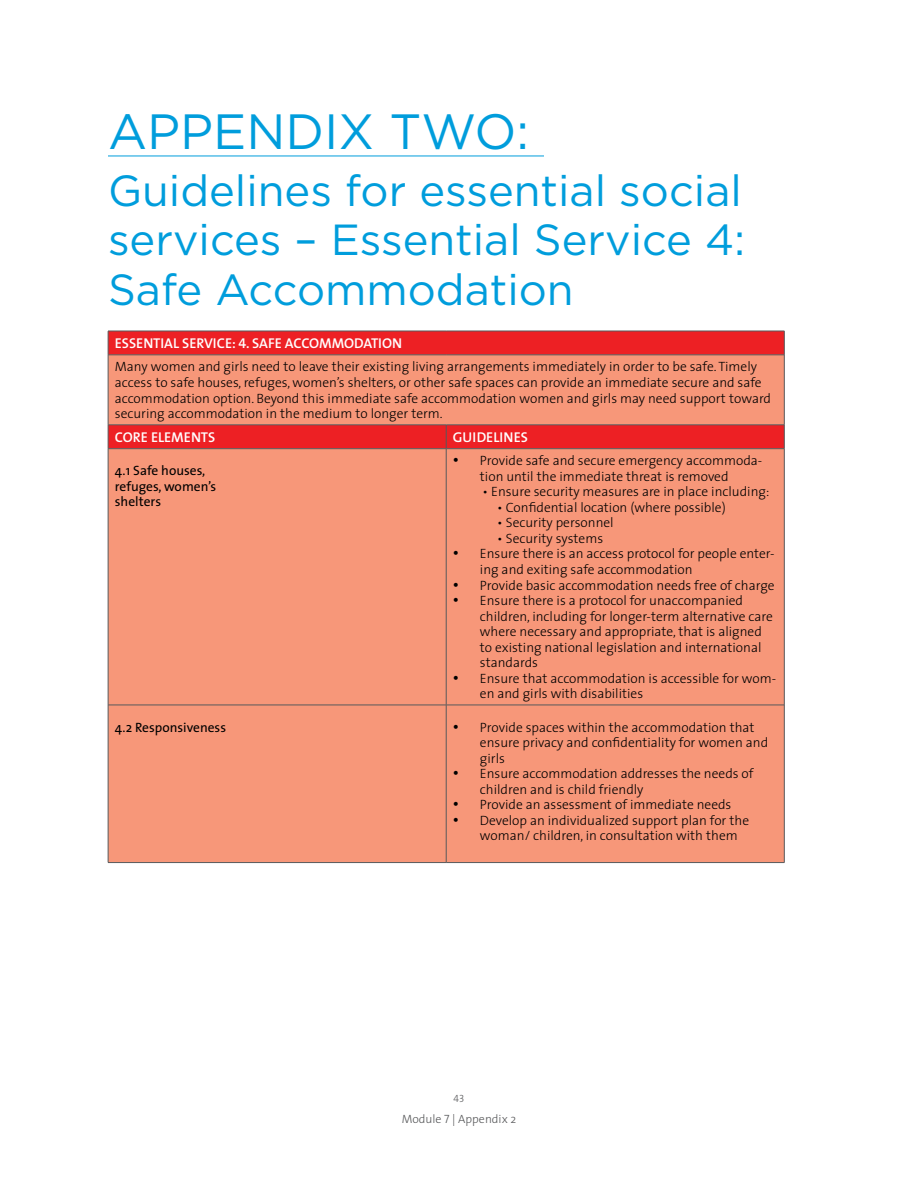
<style>
.page{position:relative;width:918px;height:1188px;background:#fff}
.page>*{position:absolute;margin:0;border:0;box-sizing:border-box;transform-origin:0 0}
.t1{font:49.5px "Gotham";color:#009ddc}
.t2{font:43.5px/49.5px "Gotham";color:#009ddc;text-align:justify}
.t3{font:14.25px "The Sans Semi Bold Caps";color:#fff}
.t4{font:600 14.25px "The Sans";color:#fff}
.t5{font:300 13.5px/15.5px "The Sans";color:#000}
.t6{font:13.5px/15.6px "The Sans";color:#000}
.t7{font:300 12px "The Sans";color:#58595b}
.t8{font:10.5px "The Sans Light Caps";color:#58595b}
.s1{font-family:"The Sans Light Caps";font-weight:400}
</style>
<div class="page">
<hr style="left:108px;top:155px;width:436px;height:1px;background:#009ddc">
<div style="left:109px;top:332px;width:675px;height:23px;background:#ed2024"></div>
<div style="left:109px;top:356px;width:675px;height:506px;background:#f79779"></div>
<hr style="left:108px;top:355px;width:338px;height:1px;background:#58595b">
<hr style="left:446px;top:355px;width:338px;height:1px;background:#58595b">
<hr style="left:108px;top:425px;width:338px;height:1px;background:#58595b">
<hr style="left:446px;top:425px;width:338px;height:1px;background:#58595b">
<svg style="left:446px;top:425px;width:1px;height:23px"></svg>
<hr style="left:108px;top:448px;width:338px;height:1px;background:#58595b">
<hr style="left:446px;top:448px;width:338px;height:1px;background:#58595b">
<hr style="left:446px;top:449px;width:1px;height:256px;background:#58595b">
<hr style="left:108px;top:705px;width:338px;height:1px;background:#58595b">
<hr style="left:446px;top:705px;width:338px;height:1px;background:#58595b">
<hr style="left:446px;top:705px;width:1px;height:157px;background:#58595b">
<hr style="left:108px;top:331px;width:338px;height:1px;background:#58595b">
<svg style="left:108px;top:331px;width:1px;height:24px"></svg>
<hr style="left:446px;top:331px;width:338px;height:1px;background:#58595b">
<svg style="left:784px;top:331px;width:1px;height:24px"></svg>
<hr style="left:108px;top:355px;width:1px;height:70px;background:#58595b">
<hr style="left:784px;top:355px;width:1px;height:70px;background:#58595b">
<svg style="left:108px;top:425px;width:1px;height:24px"></svg>
<svg style="left:784px;top:425px;width:1px;height:24px"></svg>
<hr style="left:108px;top:449px;width:1px;height:256px;background:#58595b">
<hr style="left:784px;top:449px;width:1px;height:256px;background:#58595b">
<hr style="left:108px;top:705px;width:1px;height:157px;background:#58595b">
<hr style="left:784px;top:705px;width:1px;height:157px;background:#58595b">
<hr style="left:108px;top:862px;width:338px;height:1px;background:#58595b">
<hr style="left:446px;top:862px;width:338px;height:1px;background:#58595b">
<h1 class="t1" style="left:108px;top:104px;width:423px">APPENDIX TWO:</h1>
<h2 class="t2" style="left:108px;top:165px;width:639px">Guidelines for essential social services – Essential Service 4:<br>Safe Accommodation</h2>
<p class="t3" style="left:115px;top:331px;width:289px">ESSENTIAL SERVICE: 4. SAFE ACCOMMODATION</p>
<p class="t5" style="left:115px;top:359px;width:658px">Many women and girls need to leave their existing living arrangements immediately in order to be safe. Timely access to safe houses, refuges, women’s shelters, or other safe spaces can provide an immediate secure and safe accommodation option. Beyond this immediate safe accommodation women and girls may need support toward securing accommodation in the medium to longer term.</p>
<p class="t4" style="left:115px;top:425px;width:102px">CORE ELEMENTS</p>
<p class="t4" style="left:453px;top:425px;width:77px">GUIDELINES</p>
<p class="t6" style="left:115px;top:463px;width:103px">4.1 Safe houses, refuges, women’s shelters</p>
<p class="t5" style="left:453px;top:453px;width:311px;text-align:center">• Provide safe and secure emergency accommoda&shy;tion until the immediate threat is removed</p>
<p class="t5" style="left:482px;top:484px;width:288px">• Ensure security measures are in place including:</p>
<p class="t5" style="left:497px;top:499px;width:230px">• Confidential location (where possible)</p>
<p class="t5" style="left:497px;top:515px;width:118px">• Security personnel</p>
<p class="t5" style="left:497px;top:530px;width:108px">• Security systems</p>
<p class="t5" style="left:480px;top:546px;width:296px;text-indent:-27px">• Ensure there is an access protocol for people enter&shy;ing and exiting safe accommodation</p>
<p class="t5" style="left:453px;top:577px;width:323px">• Provide basic accommodation needs free of charge</p>
<p class="t5" style="left:480px;top:592px;width:294px;text-indent:-27px">• Ensure there is a protocol for unaccompanied children, including for longer-term alternative care where necessary and appropriate, that is aligned to existing national legislation and international standards</p>
<p class="t5" style="left:480px;top:670px;width:298px;text-indent:-27px">• Ensure that accommodation is accessible for wom&shy;en and girls with disabilities</p>
<p class="t6" style="left:115px;top:719px;width:113px">4.2 Responsiveness</p>
<p class="t5" style="left:480px;top:719px;width:290px;text-indent:-27px">• Provide spaces within the accommodation that ensure privacy and confidentiality for women and girls</p>
<p class="t5" style="left:480px;top:765px;width:275px;text-indent:-27px">• Ensure accommodation addresses the needs of children and is child friendly</p>
<p class="t5" style="left:453px;top:797px;width:280px">• Provide an assessment of immediate needs</p>
<p class="t5" style="left:480px;top:812px;width:271px;text-indent:-27px">• Develop an individualized support plan for the woman/ children, in consultation with them</p>
<p class="t8" style="left:453px;top:1090px;width:13px">43</p>
<p class="t7" style="left:402px;top:1109px;width:116px">Module <span class="s1">7</span> | Appendix 2</p>
</div>
